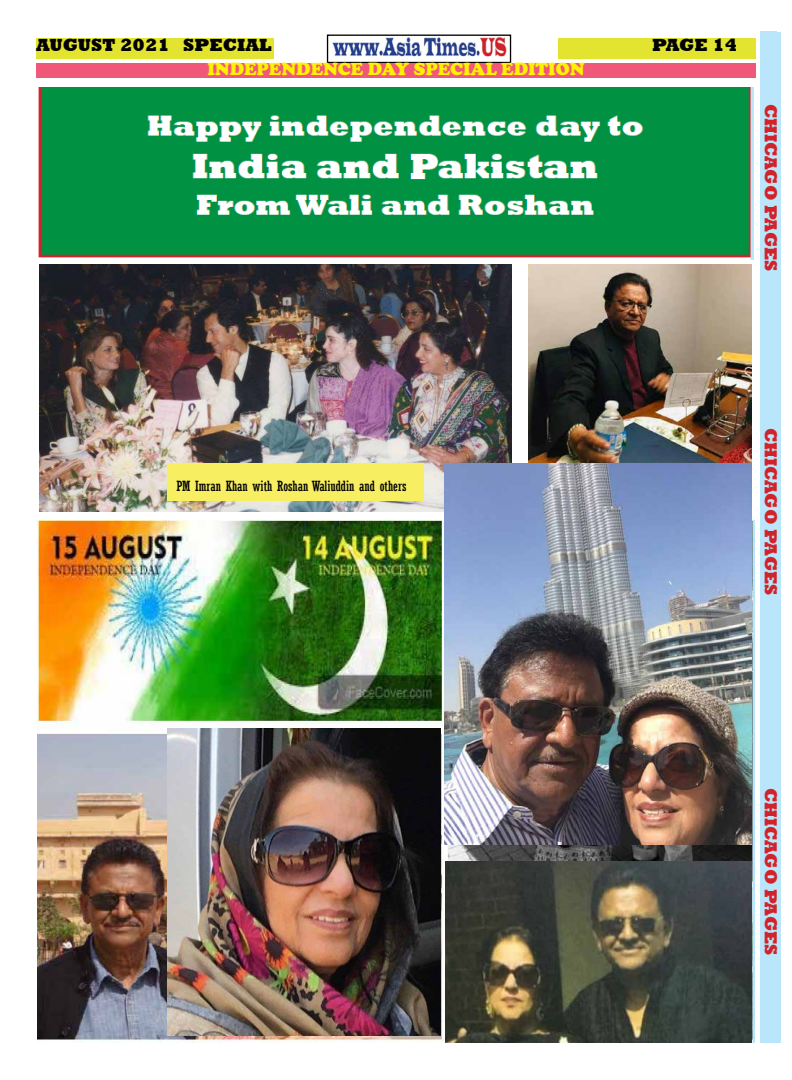
<style>
.page{position:relative;width:792px;height:1080px;background:#fff}
.page>*{position:absolute;margin:0;border:0;box-sizing:border-box;transform-origin:0 0}
.t1{font:800 18px "Rockwell";color:#d2232a}
.t2{font:900 18px "Cooper";color:#fff200}
.t3{font:800 18px "Rockwell";color:#000}
.t4{font:condensed 14px "Rockwell";color:#000}
</style>
<div class="page">
<div style="left:36px;top:39px;width:720px;height:20px;background:#e2e42f"></div>
<div style="left:274px;top:37px;width:284px;height:24px;background:#fff"></div>
<img style="left:332px;top:37px;width:175px;height:20px">
<div style="left:327px;top:35px;width:184px;height:28px;border:1px solid #000"></div>
<div style="left:36px;top:63px;width:720px;height:15px;background:#f05879"></div>
<img style="left:37px;top:520px;width:718px;height:523px">
<img style="left:38px;top:88px;width:715px;height:172px">
<img style="left:40px;top:265px;width:472px;height:246px">
<div style="left:167px;top:464px;width:256px;height:37px;background:#f8ee62"></div>
<img style="left:528px;top:265px;width:224px;height:199px">
<div style="left:760px;top:32px;width:21px;height:1011px;background:#b9e6fa"></div>
<img style="left:445px;top:464px;width:307px;height:381px">
<img style="left:167px;top:729px;width:274px;height:306px">
<img style="left:446px;top:861px;width:306px;height:182px">
<p class="t3" style="left:36px;top:35px;width:237px">AUGUST 2021 SPECIAL</p>
<p class="t3" style="left:652px;top:35px;width:86px">PAGE 14</p>
<p class="t2" style="left:207px;top:59px;width:379px">INDEPENDENCE DAY SPECIAL EDITION</p>
<p class="t1" style="left:781px;top:104px;width:169px;rotate:90deg">CHICAGO PAGES</p>
<p class="t4" style="left:176px;top:478px;width:232px">PM Imran Khan with Roshan Waliuddin and others</p>
<p class="t1" style="left:781px;top:428px;width:169px;rotate:90deg">CHICAGO PAGES</p>
<p class="t1" style="left:781px;top:788px;width:169px;rotate:90deg">CHICAGO PAGES</p>
</div>
